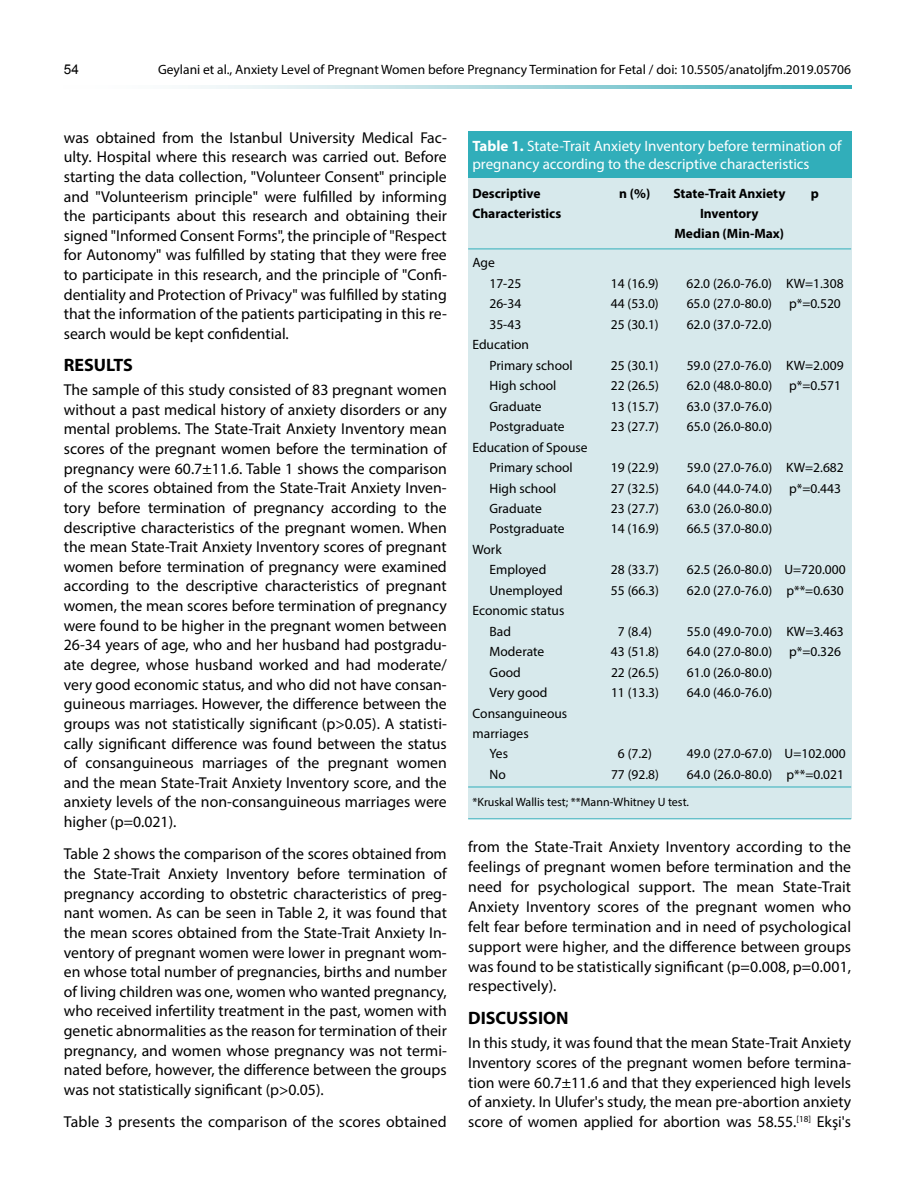
<style>
.page{position:relative;width:915px;height:1191px;background:#fff}
.page>*{position:absolute;margin:0;border:0;box-sizing:border-box;transform-origin:0 0}
.t1{font:700 18px "Myriad Pro";color:#000}
.t2{font:15.75px/19.6px "Myriad Pro";color:#000;text-align:justify}
.t3{font:15px/18px "Myriad Pro";color:#fff}
.t4{font:13.5px/20.4px "Myriad Pro";color:#000}
.t5{font:700 13.5px/20.4px "Myriad Pro";color:#000;text-align:center}
.t6{font:13.5px "Arial";color:#000}
.t7{font:12px "Myriad Pro";color:#000}
.s1{font-weight:700}
</style>
<div class="page">
<svg style="left:194px;top:86px;width:656px;height:3px;background:#9fd5db"></svg>
<div style="left:468px;top:173px;width:382px;height:646px;background:#d7e9ec"></div>
<div style="left:468px;top:131px;width:382px;height:47px;background:#31aeba"></div>
<hr style="left:468px;top:248px;width:382px;height:1px;background:#31aeba">
<hr style="left:468px;top:786px;width:382px;height:1px;background:#31aeba">
<hr style="left:468px;top:818px;width:382px;height:1px;background:#31aeba">
<p class="t6" style="left:64px;top:60px;width:17px">54</p>
<p class="t4" style="left:158px;top:59px;width:694px">Geylani et al., Anxiety Level of Pregnant Women before Pregnancy Termination for Fetal / doi: 10.5505/anatoljfm.2019.05706</p>
<p class="t2" style="left:64px;top:127px;width:384px">was obtained from the Istanbul University Medical Fac&shy;ulty. Hospital where this research was carried out. Before starting the data collection, "Volunteer Consent" principle and "Volunteerism principle" were fulfilled by informing the participants about this research and obtaining their signed "Informed Consent Forms", the principle of "Respect for Autonomy" was fulfilled by stating that they were free to participate in this research, and the principle of "Confi&shy;dentiality and Protection of Privacy" was fulfilled by stating that the information of the patients participating in this re&shy;search would be kept confidential.</p>
<p class="t1" style="left:64px;top:353px;width:71px">RESULTS</p>
<p class="t2" style="left:64px;top:380px;width:384px">The sample of this study consisted of 83 pregnant women without a past medical history of anxiety disorders or any mental problems. The State-Trait Anxiety Inventory mean scores of the pregnant women before the termination of pregnancy were 60.7±11.6. Table 1 shows the comparison of the scores obtained from the State-Trait Anxiety Inven&shy;tory before termination of pregnancy according to the descriptive characteristics of the pregnant women. When the mean State-Trait Anxiety Inventory scores of pregnant women before termination of pregnancy were examined according to the descriptive characteristics of pregnant women, the mean scores before termination of pregnancy were found to be higher in the pregnant women between 26-34 years of age, who and her husband had postgradu&shy;ate degree, whose husband worked and had moderate/ very good economic status, and who did not have consan&shy;guineous marriages. However, the difference between the groups was not statistically significant (p&gt;0.05). A statisti&shy;cally significant difference was found between the status of consanguineous marriages of the pregnant women and the mean State-Trait Anxiety Inventory score, and the anxiety levels of the non-consanguineous marriages were higher (p=0.021).</p>
<p class="t2" style="left:64px;top:844px;width:384px">Table 2 shows the comparison of the scores obtained from the State-Trait Anxiety Inventory before termination of pregnancy according to obstetric characteristics of preg&shy;nant women. As can be seen in Table 2, it was found that the mean scores obtained from the State-Trait Anxiety In&shy;ventory of pregnant women were lower in pregnant wom&shy;en whose total number of pregnancies, births and number of living children was one, women who wanted pregnancy, who received infertility treatment in the past, women with genetic abnormalities as the reason for termination of their pregnancy, and women whose pregnancy was not termi&shy;nated before, however, the difference between the groups was not statistically significant (p&gt;0.05).</p>
<p class="t2" style="left:64px;top:1112px;width:384px">Table 3 presents the comparison of the scores obtained</p>
<p class="t3" style="left:472px;top:136px;width:370px"><span class="s1">Table 1.</span> State-Trait Anxiety Inventory before termination of pregnancy according to the descriptive characteristics</p>
<p class="t5" style="left:472px;top:182px;width:70px">Descriptive</p>
<p class="t5" style="left:619px;top:182px;width:32px">n (%)</p>
<p class="t5" style="left:673px;top:182px;width:113px">State-Trait Anxiety</p>
<p class="t5" style="left:810px;top:182px;width:10px">p</p>
<p class="t5" style="left:472px;top:203px;width:90px">Characteristics</p>
<p class="t5" style="left:674px;top:203px;width:111px">Inventory<br>Median (Min-Max)</p>
<p class="t4" style="left:489px;top:252px;width:33px;text-indent:-17px">Age<br>17-25</p>
<p class="t4" style="left:610px;top:273px;width:49px">14 (16.9)</p>
<p class="t4" style="left:686px;top:273px;width:158px">62.0 (26.0-76.0) KW=1.308</p>
<p class="t4" style="left:489px;top:293px;width:33px">26-34</p>
<p class="t4" style="left:610px;top:293px;width:49px">44 (53.0)</p>
<p class="t4" style="left:686px;top:293px;width:87px">65.0 (27.0-80.0)</p>
<p class="t4" style="left:788px;top:293px;width:53px">p*=0.520</p>
<p class="t4" style="left:489px;top:314px;width:33px">35-43</p>
<p class="t4" style="left:610px;top:314px;width:49px">25 (30.1)</p>
<p class="t4" style="left:686px;top:314px;width:87px">62.0 (37.0-72.0)</p>
<p class="t4" style="left:489px;top:334px;width:85px;text-indent:-17px">Education<br>Primary school</p>
<p class="t4" style="left:610px;top:355px;width:49px">25 (30.1)</p>
<p class="t4" style="left:686px;top:355px;width:158px">59.0 (27.0-76.0) KW=2.009</p>
<p class="t4" style="left:489px;top:375px;width:68px">High school</p>
<p class="t4" style="left:610px;top:375px;width:49px">22 (26.5)</p>
<p class="t4" style="left:686px;top:375px;width:87px">62.0 (48.0-80.0)</p>
<p class="t4" style="left:788px;top:375px;width:53px">p*=0.571</p>
<p class="t4" style="left:489px;top:396px;width:54px">Graduate</p>
<p class="t4" style="left:610px;top:396px;width:49px">13 (15.7)</p>
<p class="t4" style="left:686px;top:396px;width:87px">63.0 (37.0-76.0)</p>
<p class="t4" style="left:489px;top:416px;width:76px">Postgraduate</p>
<p class="t4" style="left:610px;top:416px;width:49px">23 (27.7)</p>
<p class="t4" style="left:686px;top:416px;width:87px">65.0 (26.0-80.0)</p>
<p class="t4" style="left:472px;top:436px;width:117px;text-align:center">Education of Spouse<br>Primary school</p>
<p class="t4" style="left:610px;top:457px;width:49px">19 (22.9)</p>
<p class="t4" style="left:686px;top:457px;width:158px">59.0 (27.0-76.0) KW=2.682</p>
<p class="t4" style="left:489px;top:477px;width:68px">High school</p>
<p class="t4" style="left:610px;top:477px;width:49px">27 (32.5)</p>
<p class="t4" style="left:686px;top:477px;width:87px">64.0 (44.0-74.0)</p>
<p class="t4" style="left:788px;top:477px;width:53px">p*=0.443</p>
<p class="t4" style="left:489px;top:498px;width:54px">Graduate</p>
<p class="t4" style="left:610px;top:498px;width:49px">23 (27.7)</p>
<p class="t4" style="left:686px;top:498px;width:87px">63.0 (26.0-80.0)</p>
<p class="t4" style="left:489px;top:518px;width:76px">Postgraduate</p>
<p class="t4" style="left:610px;top:518px;width:49px">14 (16.9)</p>
<p class="t4" style="left:686px;top:518px;width:87px">66.5 (37.0-80.0)</p>
<p class="t4" style="left:489px;top:539px;width:58px;text-indent:-17px">Work<br>Employed</p>
<p class="t4" style="left:610px;top:559px;width:49px">28 (33.7)</p>
<p class="t4" style="left:686px;top:559px;width:160px">62.5 (26.0-80.0) U=720.000</p>
<p class="t4" style="left:489px;top:580px;width:75px">Unemployed</p>
<p class="t4" style="left:610px;top:580px;width:49px">55 (66.3)</p>
<p class="t4" style="left:686px;top:580px;width:158px">62.0 (27.0-76.0) p**=0.630</p>
<p class="t4" style="left:489px;top:600px;width:76px;text-indent:-17px">Economic status<br>Bad</p>
<p class="t4" style="left:617px;top:621px;width:36px">7 (8.4)</p>
<p class="t4" style="left:686px;top:621px;width:158px">55.0 (49.0-70.0) KW=3.463</p>
<p class="t4" style="left:489px;top:641px;width:56px">Moderate</p>
<p class="t4" style="left:610px;top:641px;width:49px">43 (51.8)</p>
<p class="t4" style="left:686px;top:641px;width:87px">64.0 (27.0-80.0)</p>
<p class="t4" style="left:789px;top:641px;width:53px">p*=0.326</p>
<p class="t4" style="left:489px;top:661px;width:33px">Good</p>
<p class="t4" style="left:610px;top:661px;width:49px">22 (26.5)</p>
<p class="t4" style="left:686px;top:661px;width:87px">61.0 (26.0-80.0)</p>
<p class="t4" style="left:489px;top:682px;width:59px">Very good</p>
<p class="t4" style="left:610px;top:682px;width:49px">11 (13.3)</p>
<p class="t4" style="left:686px;top:682px;width:87px">64.0 (46.0-76.0)</p>
<p class="t4" style="left:472px;top:702px;width:96px">Consanguineous</p>
<p class="t4" style="left:472px;top:723px;width:58px">marriages</p>
<p class="t4" style="left:489px;top:743px;width:20px">Yes</p>
<p class="t4" style="left:617px;top:743px;width:36px">6 (7.2)</p>
<p class="t4" style="left:686px;top:743px;width:160px">49.0 (27.0-67.0) U=102.000</p>
<p class="t4" style="left:489px;top:764px;width:18px">No</p>
<p class="t4" style="left:610px;top:764px;width:49px">77 (92.8)</p>
<p class="t4" style="left:686px;top:764px;width:158px">64.0 (26.0-80.0) p**=0.021</p>
<p class="t7" style="left:472px;top:794px;width:218px">*Kruskal Wallis test; **Mann-Whitney U test.</p>
<p class="t2" style="left:468px;top:837px;width:384px">from the State-Trait Anxiety Inventory according to the feelings of pregnant women before termination and the need for psychological support. The mean State-Trait Anxiety Inventory scores of the pregnant women who felt fear before termination and in need of psychological support were higher, and the difference between groups was found to be statistically significant (p=0.008, p=0.001, respectively).</p>
<p class="t1" style="left:468px;top:1006px;width:102px">DISCUSSION</p>
<p class="t2" style="left:468px;top:1032px;width:384px">In this study, it was found that the mean State-Trait Anxiety Inventory scores of the pregnant women before termina&shy;tion were 60.7±11.6 and that they experienced high levels of anxiety. In Ulufer's study, the mean pre-abortion anxiety score of women applied for abortion was 58.55.<sup>[18]</sup> Ekşi's</p>
</div>
